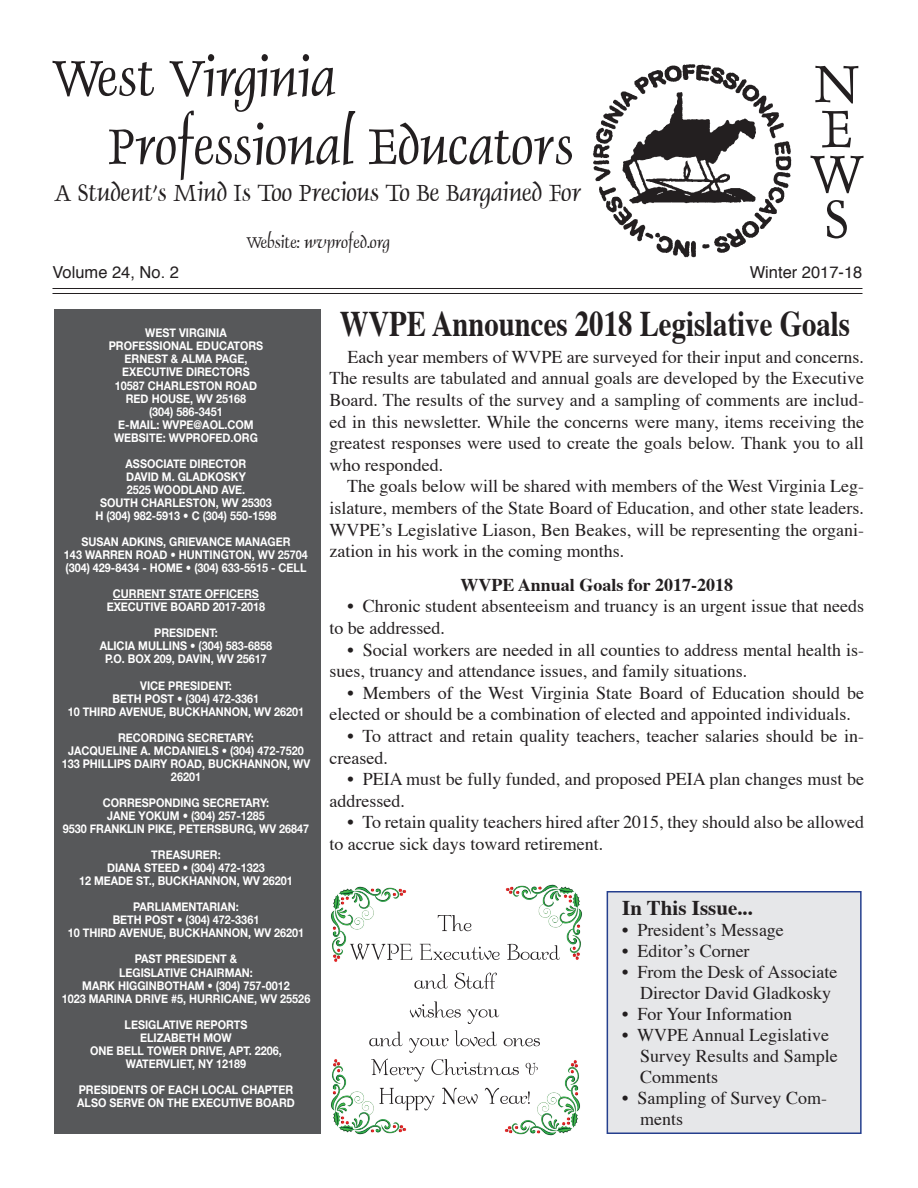
<style>
.page{position:relative;width:918px;height:1188px;background:#fff}
.page>*{position:absolute;margin:0;border:0;box-sizing:border-box;transform-origin:0 0}
.t1{font:60px/45px "Dauphin Plain";color:#231f20}
.t2{font:57px/68.4px "Dauphin Plain";color:#231f20}
.t3{font:700 36px "Times";color:#231f20;scale:.8 1}
.t4{font:27px "Dauphin Plain";color:#231f20}
.t5{font:700 21px "Times";color:#231f20}
.t6{font:18px/21.6px "Times";color:#231f20}
.t7{font:700 18px "Times";color:#231f20}
.t8{font:18px "Dauphin Plain";color:#231f20}
.t9{font:16.5px "Helvetica";color:#231f20}
.t10{font:700 12px/13px "Helvetica Neue";color:#fff;text-align:center;scale:.9 1}
</style>
<div class="page">
<div style="left:607px;top:891px;width:255px;height:243px;background:#e6e7e9;border:2px solid #253f8e"></div>
<img style="left:593px;top:64px;width:199px;height:194px">
<hr style="left:52px;top:288px;width:810px;height:1px;background:#231f20">
<hr style="left:52px;top:293px;width:810px;height:1px;background:#231f20">
<div style="left:54px;top:309px;width:267px;height:825px;background:#57585a"></div>
<hr style="left:113px;top:599px;width:146px;height:1px;background:#fff">
<svg style="left:407px;top:1088px;width:97px;height:22px"></svg>
<svg style="left:407px;top:1059px;width:97px;height:23px"></svg>
<svg style="left:369px;top:1030px;width:171px;height:23px"></svg>
<svg style="left:410px;top:1001px;width:89px;height:23px"></svg>
<svg style="left:414px;top:973px;width:83px;height:16px"></svg>
<svg style="left:407px;top:943px;width:93px;height:17px"></svg>
<svg style="left:438px;top:915px;width:33px;height:16px"></svg>
<img style="left:331px;top:1058px;width:76px;height:77px">
<img style="left:506px;top:884px;width:76px;height:76px">
<img style="left:331px;top:886px;width:76px;height:76px">
<img style="left:504px;top:1060px;width:76px;height:76px">
<h2 class="t2" style="left:108px;top:43px;width:467px;text-indent:-57px">West Virginia<br>Professional Educators</h2>
<h3 class="t4" style="left:54px;top:176px;width:529px">A Student’s Mind Is Too Precious To Be Bargained For</h3>
<p class="t8" style="left:246px;top:231px;width:145px">Website: wvprofed.org</p>
<h1 class="t1" style="left:809px;top:61px;width:58px">N<br>E<br>W<br>S</h1>
<p class="t9" style="left:52px;top:258px;width:128px">Volume 24, No. 2</p>
<p class="t9" style="left:750px;top:258px;width:114px">Winter 2017-18</p>
<p class="t10" style="left:109px;top:326px;width:173px">WEST VIRGINIA<br>PROFESSIONAL EDUCATORS<br>ERNEST &amp; ALMA PAGE,<br>EXECUTIVE DIRECTORS<br>10587 CHARLESTON ROAD<br>RED HOUSE, WV 25168<br>(304) 586-3451<br>E-MAIL: WVPE@AOL.COM<br>WEBSITE: WVPROFED.ORG</p>
<p class="t10" style="left:95px;top:457px;width:203px">ASSOCIATE DIRECTOR<br>DAVID M. GLADKOSKY<br>2525 WOODLAND AVE.<br>SOUTH CHARLESTON, WV 25303<br>H (304) 982-5913 • C (304) 550-1598</p>
<p class="t10" style="left:64px;top:535px;width:273px">SUSAN ADKINS, GRIEVANCE MANAGER<br>143 WARREN ROAD • HUNTINGTON, WV 25704 (304) 429-8434 - HOME • (304) 633-5515 - CELL</p>
<p class="t10" style="left:107px;top:587px;width:178px">CURRENT STATE OFFICERS<br>EXECUTIVE BOARD 2017-2018</p>
<p class="t10" style="left:100px;top:626px;width:193px">PRESIDENT:<br>ALICIA MULLINS • (304) 583-6858<br>P.O. BOX 209, DAVIN, WV 25617</p>
<p class="t10" style="left:68px;top:678px;width:264px">VICE PRESIDENT:<br>BETH POST • (304) 472-3361<br>10 THIRD AVENUE, BUCKHANNON, WV 26201</p>
<p class="t10" style="left:62px;top:731px;width:278px">RECORDING SECRETARY:<br>JACQUELINE A. MCDANIELS • (304) 472-7520<br>133 PHILLIPS DAIRY ROAD, BUCKHANNON, WV<br>26201</p>
<p class="t10" style="left:63px;top:796px;width:275px">CORRESPONDING SECRETARY:<br>JANE YOKUM • (304) 257-1285<br>9530 FRANKLIN PIKE, PETERSBURG, WV 26847</p>
<p class="t10" style="left:79px;top:848px;width:239px">TREASURER:<br>DIANA STEED • (304) 472-1323<br>12 MEADE ST., BUCKHANNON, WV 26201</p>
<p class="t10" style="left:68px;top:900px;width:264px">PARLIAMENTARIAN:<br>BETH POST • (304) 472-3361<br>10 THIRD AVENUE, BUCKHANNON, WV 26201</p>
<p class="t10" style="left:62px;top:952px;width:278px">PAST PRESIDENT &amp;<br>LEGISLATIVE CHAIRMAN:<br>MARK HIGGINBOTHAM • (304) 757-0012<br>1023 MARINA DRIVE #5, HURRICANE, WV 25526</p>
<p class="t10" style="left:90px;top:1018px;width:214px">LESIGLATIVE REPORTS<br>ELIZABETH MOW<br>ONE BELL TOWER DRIVE, APT. 2206,<br>WATERVLIET, NY 12189</p>
<p class="t10" style="left:77px;top:1083px;width:243px;text-align:left">PRESIDENTS OF EACH LOCAL CHAPTER<br>ALSO SERVE ON THE EXECUTIVE BOARD</p>
<h3 class="t3" style="left:340px;top:289px;width:640px">WVPE Announces 2018 Legislative Goals</h3>
<p class="t6" style="left:329px;top:344px;width:536px;text-align:justify;text-indent:18px">Each year members of WVPE are surveyed for their input and concerns.<br>The results are tabulated and annual goals are developed by the Executive Board. The results of the survey and a sampling of comments are includ&shy;ed in this newsletter. While the concerns were many, items receiving the greatest responses were used to create the goals below. Thank you to all who responded.</p>
<p class="t6" style="left:329px;top:474px;width:536px;text-align:justify;text-indent:18px">The goals below will be shared with members of the West Virginia Leg&shy;islature, members of the State Board of Education, and other state leaders.<br>WVPE’s Legislative Liason, Ben Beakes, will be representing the organi&shy;zation in his work in the coming months.</p>
<p class="t7" style="left:460px;top:567px;width:274px">WVPE Annual Goals for 2017-2018</p>
<p class="t6" style="left:329px;top:594px;width:536px;text-indent:18px">• Chronic student absenteeism and truancy is an urgent issue that needs to be addressed.</p>
<p class="t6" style="left:329px;top:637px;width:536px;text-indent:18px">• Social workers are needed in all counties to address mental health is&shy;sues, truancy and attendance issues, and family situations.</p>
<p class="t6" style="left:329px;top:680px;width:536px;text-indent:18px">• Members of the West Virginia State Board of Education should be elected or should be a combination of elected and appointed individuals.</p>
<p class="t6" style="left:329px;top:724px;width:536px;text-indent:18px">• To attract and retain quality teachers, teacher salaries should be in&shy;creased.</p>
<p class="t6" style="left:329px;top:767px;width:536px;text-indent:18px">• PEIA must be fully funded, and proposed PEIA plan changes must be addressed.</p>
<p class="t6" style="left:329px;top:810px;width:536px;text-indent:18px">• To retain quality teachers hired after 2015, they should also be allowed to accrue sick days toward retirement.</p>
<p class="t5" style="left:622px;top:888px;width:132px">In This Issue...</p>
<p class="t6" style="left:622px;top:918px;width:163px">• President’s Message</p>
<p class="t6" style="left:622px;top:939px;width:129px">• Editor’s Corner</p>
<p class="t6" style="left:640px;top:960px;width:199px;line-height:21px;text-indent:-18px">• From the Desk of Associate<br>Director David Gladkosky</p>
<p class="t6" style="left:622px;top:1002px;width:171px">• For Your Information</p>
<p class="t6" style="left:640px;top:1023px;width:199px;line-height:21px;text-indent:-18px">• WVPE Annual Legislative<br>Survey Results and Sample<br>Comments</p>
<p class="t6" style="left:640px;top:1086px;width:188px;line-height:21px;text-indent:-18px">• Sampling of Survey Com&shy;ments</p>
</div>
